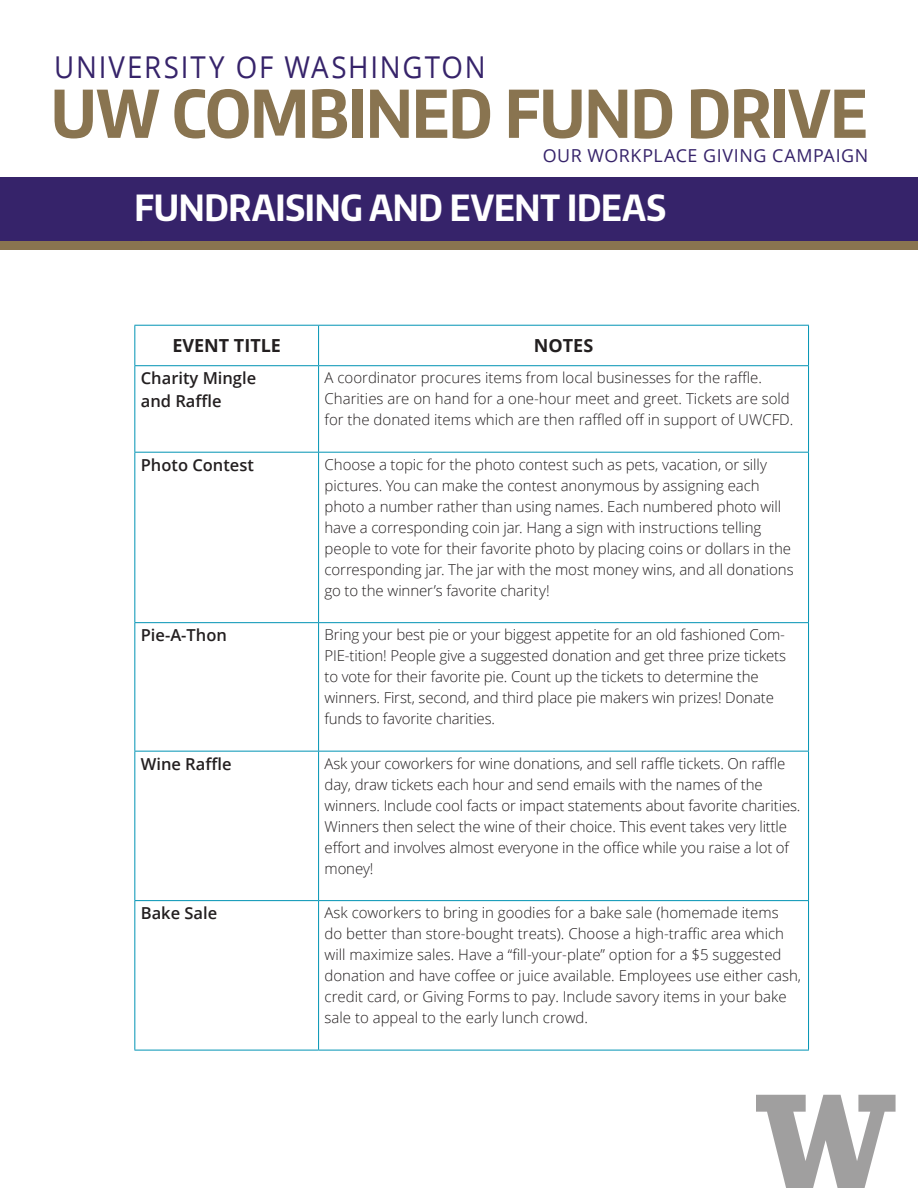
<style>
.page{position:relative;width:918px;height:1188px;background:#fff}
.page>*{position:absolute;margin:0;border:0;box-sizing:border-box;transform-origin:0 0}
.t1{font:700 65.1px "Encode Sans Condensed";letter-spacing:-.015em;color:#897450}
.t2{font:700 36px "Encode Sans Condensed";letter-spacing:-.005em;color:#fff}
.t3{font:30.15px "Open Sans";letter-spacing:.065em;color:#36236a;scale:.92 1}
.t4{font:700 18px "Open Sans";color:#231f20}
.t5{font:17.85px "Open Sans";letter-spacing:.03em;color:#36236a}
.t6{font:600 16.5px/22.5px "Open Sans";color:#231f20}
.t7{font:300 15px/21px "Open Sans";letter-spacing:-.005em;color:#231f20}
</style>
<div class="page">
<svg style="left:756px;top:1095px;width:140px;height:93px"></svg>
<div style="left:0;top:237px;width:918px;height:13px;background:#897450"></div>
<div style="left:0;top:177px;width:918px;height:63px;background:#36236a"></div>
<hr style="left:318px;top:326px;width:1px;height:39px;background:#0093b4">
<hr style="left:134px;top:325px;width:185px;height:1px;background:#0093b4">
<hr style="left:134px;top:326px;width:1px;height:39px;background:#0093b4">
<hr style="left:319px;top:325px;width:490px;height:1px;background:#0093b4">
<hr style="left:808px;top:326px;width:1px;height:39px;background:#0093b4">
<hr style="left:134px;top:365px;width:185px;height:1px;background:#0093b4">
<hr style="left:134px;top:366px;width:1px;height:86px;background:#0093b4">
<hr style="left:319px;top:365px;width:490px;height:1px;background:#0093b4">
<hr style="left:318px;top:366px;width:1px;height:86px;background:#0093b4">
<hr style="left:808px;top:366px;width:1px;height:86px;background:#0093b4">
<hr style="left:134px;top:452px;width:185px;height:1px;background:#0093b4">
<hr style="left:134px;top:453px;width:1px;height:169px;background:#0093b4">
<hr style="left:319px;top:452px;width:490px;height:1px;background:#0093b4">
<hr style="left:318px;top:453px;width:1px;height:169px;background:#0093b4">
<hr style="left:808px;top:453px;width:1px;height:169px;background:#0093b4">
<hr style="left:134px;top:622px;width:185px;height:1px;background:#0093b4">
<hr style="left:134px;top:623px;width:1px;height:128px;background:#0093b4">
<hr style="left:319px;top:622px;width:490px;height:1px;background:#0093b4">
<hr style="left:318px;top:623px;width:1px;height:128px;background:#0093b4">
<hr style="left:808px;top:623px;width:1px;height:128px;background:#0093b4">
<hr style="left:134px;top:751px;width:185px;height:1px;background:#0093b4">
<hr style="left:134px;top:752px;width:1px;height:148px;background:#0093b4">
<hr style="left:319px;top:751px;width:490px;height:1px;background:#0093b4">
<hr style="left:318px;top:752px;width:1px;height:148px;background:#0093b4">
<hr style="left:808px;top:752px;width:1px;height:148px;background:#0093b4">
<hr style="left:134px;top:900px;width:185px;height:1px;background:#0093b4">
<hr style="left:134px;top:901px;width:1px;height:149px;background:#0093b4">
<hr style="left:319px;top:900px;width:490px;height:1px;background:#0093b4">
<hr style="left:318px;top:901px;width:1px;height:149px;background:#0093b4">
<hr style="left:808px;top:901px;width:1px;height:149px;background:#0093b4">
<hr style="left:134px;top:1050px;width:185px;height:1px;background:#0093b4">
<hr style="left:319px;top:1050px;width:490px;height:1px;background:#0093b4">
<h3 class="t3" style="left:54px;top:46px;width:471px">UNIVERSITY OF WASHINGTON</h3>
<h1 class="t1" style="left:51px;top:71px;width:818px">UW COMBINED FUND DRIVE</h1>
<p class="t5" style="left:543px;top:143px;width:327px">OUR WORKPLACE GIVING CAMPAIGN</p>
<p class="t2" style="left:134px;top:184px;width:533px">FUNDRAISING AND EVENT IDEAS</p>
<p class="t4" style="left:172px;top:333px;width:110px">EVENT TITLE</p>
<p class="t4" style="left:534px;top:333px;width:61px">NOTES</p>
<p class="t6" style="left:141px;top:367px;width:117px">Charity Mingle and Raffle</p>
<p class="t7" style="left:325px;top:367px;width:470px">A coordinator procures items from local businesses for the raffle.<br>Charities are on hand for a one-hour meet and greet. Tickets are sold for the donated items which are then raffled off in support of UWCFD.</p>
<p class="t6" style="left:141px;top:453px;width:115px">Photo Contest</p>
<p class="t7" style="left:325px;top:453px;width:471px">Choose a topic for the photo contest such as pets, vacation, or silly pictures. You can make the contest anonymous by assigning each photo a number rather than using names. Each numbered photo will have a corresponding coin jar. Hang a sign with instructions telling people to vote for their favorite photo by placing coins or dollars in the corresponding jar. The jar with the most money wins, and all donations go to the winner’s favorite charity!</p>
<p class="t6" style="left:141px;top:624px;width:88px">Pie-A-Thon</p>
<p class="t7" style="left:325px;top:624px;width:463px">Bring your best pie or your biggest appetite for an old fashioned Com-PIE-tition! People give a suggested donation and get three prize tickets to vote for their favorite pie. Count up the tickets to determine the winners. First, second, and third place pie makers win prizes! Donate funds to favorite charities.</p>
<p class="t6" style="left:141px;top:752px;width:92px">Wine Raffle</p>
<p class="t7" style="left:325px;top:752px;width:477px">Ask your coworkers for wine donations, and sell raffle tickets. On raffle day, draw tickets each hour and send emails with the names of the winners. Include cool facts or impact statements about favorite charities.<br>Winners then select the wine of their choice. This event takes very little effort and involves almost everyone in the office while you raise a lot of money!</p>
<p class="t6" style="left:141px;top:902px;width:78px">Bake Sale</p>
<p class="t7" style="left:325px;top:902px;width:478px">Ask coworkers to bring in goodies for a bake sale (homemade items<br>do better than store-bought treats). Choose a high-traffic area which will maximize sales. Have a “fill-your-plate” option for a $5 suggested donation and have coffee or juice available. Employees use either cash, credit card, or Giving Forms to pay. Include savory items in your bake sale to appeal to the early lunch crowd.</p>
</div>
